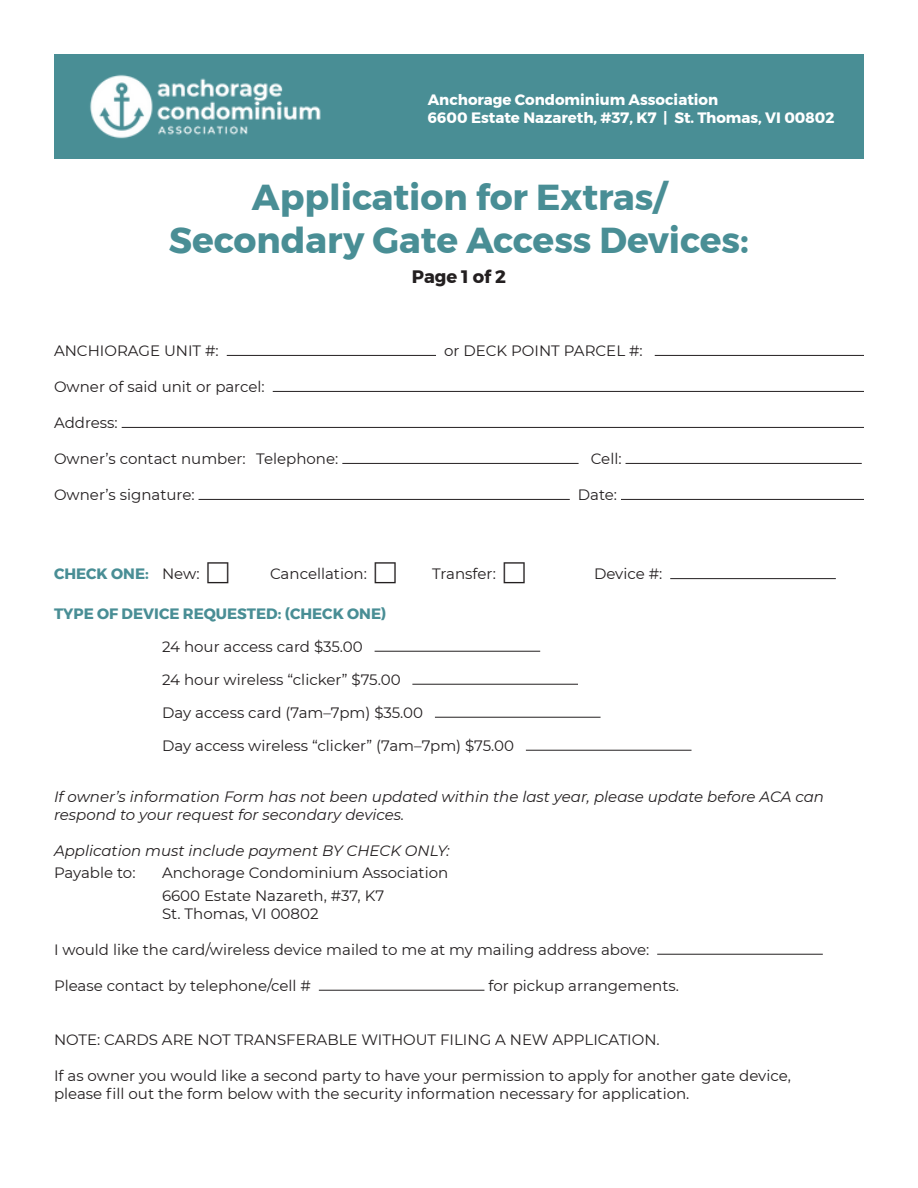
<style>
.page{position:relative;width:918px;height:1188px;background:#fff}
.page>*{position:absolute;margin:0;border:0;box-sizing:border-box;transform-origin:0 0}
.t1{font:700 36px/43.2px "Montserrat";color:#498e95;text-align:center}
.t2{font:700 18px "Montserrat";color:#231f20}
.t3{font:15px/18px "Montserrat";color:#231f20}
.t4{font:italic 15px/18px "Montserrat";color:#231f20}
.t5{font:700 15px "Montserrat";color:#fff}
.t6{font:700 15px "Montserrat";color:#498e95}
.s1{font-weight:400;color:#231f20}
</style>
<div class="page">
<div style="left:54px;top:54px;width:810px;height:105px;background:#498e95"></div>
<hr style="left:227px;top:355px;width:209px;height:1px;background:#231f20">
<hr style="left:655px;top:355px;width:209px;height:1px;background:#231f20">
<hr style="left:273px;top:391px;width:591px;height:1px;background:#231f20">
<hr style="left:122px;top:427px;width:742px;height:1px;background:#231f20">
<hr style="left:342px;top:463px;width:237px;height:1px;background:#231f20">
<hr style="left:626px;top:463px;width:236px;height:1px;background:#231f20">
<hr style="left:199px;top:499px;width:371px;height:1px;background:#231f20">
<hr style="left:621px;top:499px;width:243px;height:1px;background:#231f20">
<hr style="left:670px;top:578px;width:166px;height:1px;background:#231f20">
<hr style="left:375px;top:651px;width:165px;height:1px;background:#231f20">
<hr style="left:412px;top:684px;width:166px;height:1px;background:#231f20">
<hr style="left:435px;top:717px;width:166px;height:1px;background:#231f20">
<hr style="left:526px;top:750px;width:166px;height:1px;background:#231f20">
<hr style="left:657px;top:954px;width:166px;height:1px;background:#231f20">
<hr style="left:319px;top:990px;width:165px;height:1px;background:#231f20">
<img style="left:90px;top:74px;width:231px;height:65px">
<p class="t5" style="left:428px;top:87px;width:292px">Anchorage Condominium Association</p>
<p class="t5" style="left:428px;top:105px;width:408px">6600 Estate Nazareth, #37, K7 | St. Thomas, VI 00802</p>
<p class="t1" style="left:169px;top:176px;width:582px">Application for Extras/<br>Secondary Gate Access Devices:</p>
<p class="t2" style="left:412px;top:262px;width:96px">Page 1 of 2</p>
<p class="t3" style="left:54px;top:341px;width:166px">ANCHIORAGE UNIT #:</p>
<p class="t3" style="left:444px;top:341px;width:200px">or DECK POINT PARCEL #:</p>
<p class="t3" style="left:54px;top:377px;width:212px">Owner of said unit or parcel:</p>
<p class="t3" style="left:54px;top:413px;width:65px">Address:</p>
<p class="t3" style="left:54px;top:449px;width:286px">Owner’s contact number: Telephone:</p>
<p class="t3" style="left:591px;top:449px;width:32px">Cell:</p>
<p class="t3" style="left:54px;top:485px;width:142px">Owner’s signature:</p>
<p class="t3" style="left:578px;top:485px;width:41px">Date:</p>
<p class="t6" style="left:54px;top:562px;width:147px">CHECK ONE: <span class="s1">New:</span></p>
<p class="t3" style="left:270px;top:564px;width:98px">Cancellation:</p>
<p class="t3" style="left:432px;top:564px;width:65px">Transfer:</p>
<p class="t3" style="left:594px;top:564px;width:70px">Device #:</p>
<p class="t6" style="left:54px;top:601px;width:334px">TYPE OF DEVICE REQUESTED: (CHECK ONE)</p>
<p class="t3" style="left:162px;top:637px;width:202px">24 hour access card $35.00</p>
<p class="t3" style="left:162px;top:670px;width:240px">24 hour wireless “clicker” $75.00</p>
<p class="t3" style="left:162px;top:703px;width:263px">Day access card (7am–7pm) $35.00</p>
<p class="t3" style="left:162px;top:736px;width:354px">Day access wireless “clicker” (7am–7pm) $75.00</p>
<p class="t4" style="left:54px;top:787px;width:772px">If owner’s information Form has not been updated within the last year, please update before ACA can respond to your request for secondary devices.</p>
<p class="t4" style="left:54px;top:841px;width:397px">Application must include payment BY CHECK ONLY:</p>
<p class="t3" style="left:54px;top:863px;width:83px">Payable to:</p>
<p class="t3" style="left:162px;top:863px;width:288px">Anchorage Condominium Association</p>
<p class="t3" style="left:162px;top:886px;width:224px">6600 Estate Nazareth, #37, K7</p>
<p class="t3" style="left:162px;top:904px;width:158px">St. Thomas, VI 00802</p>
<p class="t3" style="left:54px;top:940px;width:597px">I would like the card/wireless device mailed to me at my mailing address above:</p>
<p class="t3" style="left:54px;top:976px;width:258px">Please contact by telephone/cell #</p>
<p class="t3" style="left:488px;top:976px;width:192px">for pickup arrangements.</p>
<p class="t3" style="left:54px;top:1030px;width:607px">NOTE: CARDS ARE NOT TRANSFERABLE WITHOUT FILING A NEW APPLICATION.</p>
<p class="t3" style="left:54px;top:1066px;width:738px">If as owner you would like a second party to have your permission to apply for another gate device, please fill out the form below with the security information necessary for application.</p>
</div>
